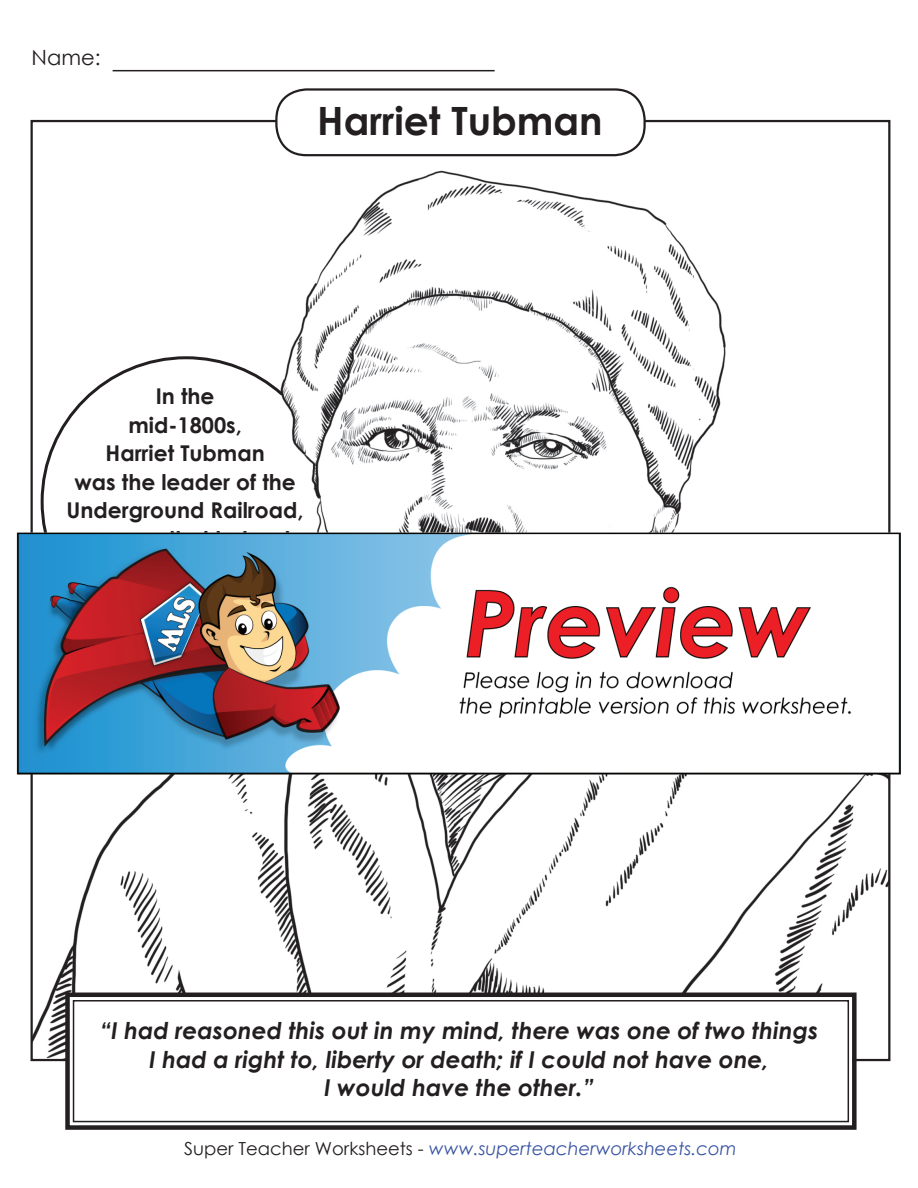
<style>
.page{position:relative;width:918px;height:1188px;background:#fff}
.page>*{position:absolute;margin:0;border:0;box-sizing:border-box;transform-origin:0 0}
.t1{font:700 39px "Century Gothic 2";color:#231f20}
.t2{font:italic 700 23.25px/28.5px "Century Gothic 2";color:#231f20;text-align:center}
.t3{font:700 21.75px/28.5px "Century Gothic 2";color:#231f20;text-align:center}
.t4{font:21px "Century Gothic 2";color:#231f20}
.t5{font:italic 18px "Century Gothic 2";color:#3853a3}
.s1{font-style:normal;color:#231f20}
</style>
<div class="page">
<hr style="left:113px;top:70px;width:382px;height:1px;background:#231f20">
<img style="left:34px;top:170px;width:853px;height:888px">
<div style="left:275px;top:88px;width:371px;height:68px;border:2px solid #231f20;border-radius:30px"></div>
<svg style="left:63px;top:990px;width:796px;height:140px"></svg>
<div style="left:73px;top:1000px;width:776px;height:122px;border:2px solid #231f20"></div>
<svg style="left:39px;top:355px;width:287px;height:158px"></svg>
<img style="left:16px;top:513px;width:884px;height:275px">
<p class="t4" style="left:32px;top:43px;width:71px">Name:</p>
<h1 class="t1" style="left:317px;top:92px;width:287px">Harriet Tubman</h1>
<p class="t3" style="left:67px;top:381px;width:239px">In the<br>mid-1800s,<br>Harriet Tubman<br>was the leader of the<br>Underground Railroad,</p>
<p class="t2" style="left:100px;top:1015px;width:720px">“I had reasoned this out in my mind, there was one of two things<br>I had a right to, liberty or death; if I could not have one,<br>I would have the other.”</p>
<p class="t5" style="left:184px;top:1136px;width:554px"><span class="s1">Super Teacher Worksheets -</span> www.superteacherworksheets.com</p>
</div>
